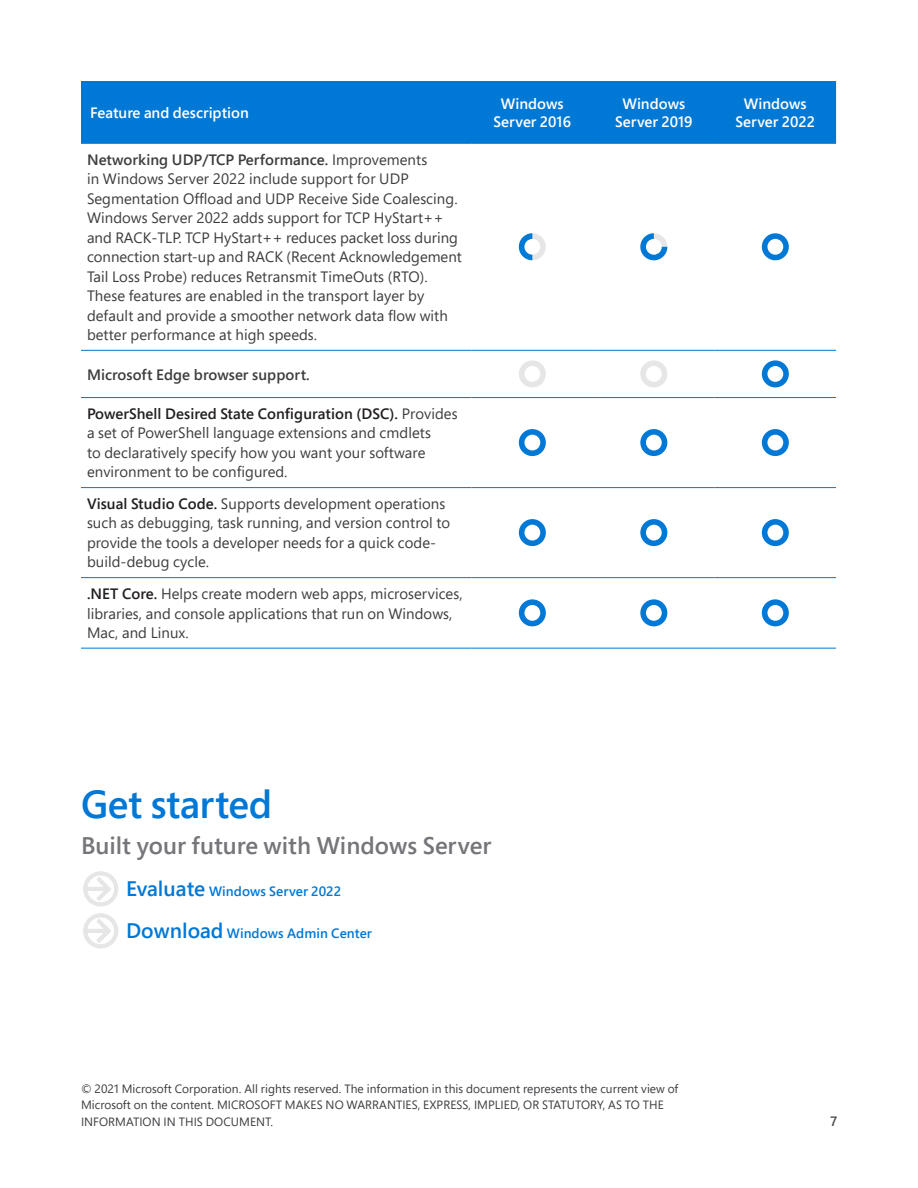
<style>
.page{position:relative;width:918px;height:1188px;background:#fff}
.page>*{position:absolute;margin:0;border:0;box-sizing:border-box;transform-origin:0 0}
.t1{font:600 39px "Segoe Pro";letter-spacing:-.01em;color:#0078d6}
.Subhead{font:600 24px "Segoe Pro";color:#75757a}
.Table_text{font:15px/19.5px "Segoe Pro";letter-spacing:.005em;color:#3d3d40}
.Table_header{font:600 15px/18px "Segoe Pro";color:#fff;text-align:center}
.Table_text-2{font:600 15px "Segoe Pro";letter-spacing:.005em;color:#3d3d40}
.Subhead-2{font:600 15px "Segoe Pro";color:#fff}
.Body_text{font:600 13.5px "Segoe Pro";letter-spacing:.005em;color:#0078d6}
.t2{font:600 13.5px "Segoe UI";color:#4b4c4d}
.Body_text-2{font:12px/16.5px "Segoe Pro";letter-spacing:.005em;color:#3c3c41}
.s1{font-weight:600}
.s2{font-weight:600;color:#231f20}
.s3{font-size:21px}
</style>
<div class="page">
<div style="left:81px;top:81px;width:755px;height:62px;background:#0078d6"></div>
<hr style="left:81px;top:143px;width:391px;height:1px;background:#0078d6">
<hr style="left:472px;top:143px;width:121px;height:1px;background:#0078d6">
<hr style="left:593px;top:143px;width:122px;height:1px;background:#0078d6">
<hr style="left:715px;top:143px;width:121px;height:1px;background:#0078d6">
<hr style="left:81px;top:350px;width:391px;height:1px;background:#0078d6">
<hr style="left:472px;top:350px;width:121px;height:1px;background:#0078d6">
<hr style="left:593px;top:350px;width:122px;height:1px;background:#0078d6">
<hr style="left:715px;top:350px;width:121px;height:1px;background:#0078d6">
<hr style="left:81px;top:397px;width:391px;height:1px;background:#0078d6">
<hr style="left:472px;top:397px;width:121px;height:1px;background:#0078d6">
<hr style="left:593px;top:397px;width:122px;height:1px;background:#0078d6">
<hr style="left:715px;top:397px;width:121px;height:1px;background:#0078d6">
<hr style="left:81px;top:487px;width:391px;height:1px;background:#0078d6">
<hr style="left:472px;top:487px;width:121px;height:1px;background:#0078d6">
<hr style="left:593px;top:487px;width:122px;height:1px;background:#0078d6">
<hr style="left:715px;top:487px;width:121px;height:1px;background:#0078d6">
<hr style="left:81px;top:577px;width:391px;height:1px;background:#0078d6">
<hr style="left:472px;top:577px;width:121px;height:1px;background:#0078d6">
<hr style="left:593px;top:577px;width:122px;height:1px;background:#0078d6">
<hr style="left:715px;top:577px;width:121px;height:1px;background:#0078d6">
<hr style="left:81px;top:648px;width:391px;height:1px;background:#0078d6">
<hr style="left:472px;top:648px;width:121px;height:1px;background:#0078d6">
<hr style="left:593px;top:648px;width:122px;height:1px;background:#0078d6">
<hr style="left:715px;top:648px;width:121px;height:1px;background:#0078d6">
<div style="left:519px;top:233px;width:27px;height:27px;background:#e6e6e6;border-radius:50%"></div>
<svg style="left:519px;top:233px;width:13px;height:27px"></svg>
<div style="left:524px;top:239px;width:16px;height:16px;background:#fff;border-radius:50%"></div>
<svg style="left:640px;top:233px;width:27px;height:27px"></svg>
<div style="left:646px;top:239px;width:16px;height:16px;background:#fff;border-radius:50%"></div>
<div style="left:762px;top:233px;width:27px;height:27px;background:#0078d6;border-radius:50%"></div>
<div style="left:767px;top:239px;width:16px;height:16px;background:#fff;border-radius:50%"></div>
<div style="left:519px;top:360px;width:27px;height:27px;background:#e6e6e6;border-radius:50%"></div>
<div style="left:524px;top:366px;width:16px;height:16px;background:#fff;border-radius:50%"></div>
<div style="left:640px;top:360px;width:27px;height:27px;background:#e6e6e6;border-radius:50%"></div>
<div style="left:646px;top:366px;width:16px;height:16px;background:#fff;border-radius:50%"></div>
<div style="left:762px;top:360px;width:27px;height:27px;background:#0078d6;border-radius:50%"></div>
<div style="left:767px;top:366px;width:16px;height:16px;background:#fff;border-radius:50%"></div>
<div style="left:519px;top:429px;width:27px;height:27px;background:#0078d6;border-radius:50%"></div>
<div style="left:524px;top:435px;width:16px;height:15px;background:#fff;border-radius:50%"></div>
<svg style="left:640px;top:429px;width:27px;height:27px"></svg>
<div style="left:646px;top:435px;width:16px;height:15px;background:#fff;border-radius:50%"></div>
<div style="left:762px;top:429px;width:27px;height:27px;background:#0078d6;border-radius:50%"></div>
<div style="left:767px;top:435px;width:16px;height:15px;background:#fff;border-radius:50%"></div>
<div style="left:519px;top:519px;width:27px;height:27px;background:#0078d6;border-radius:50%"></div>
<div style="left:524px;top:525px;width:16px;height:15px;background:#fff;border-radius:50%"></div>
<svg style="left:640px;top:519px;width:27px;height:27px"></svg>
<div style="left:646px;top:525px;width:16px;height:15px;background:#fff;border-radius:50%"></div>
<div style="left:762px;top:519px;width:27px;height:27px;background:#0078d6;border-radius:50%"></div>
<div style="left:767px;top:525px;width:16px;height:15px;background:#fff;border-radius:50%"></div>
<div style="left:519px;top:599px;width:27px;height:27px;background:#0078d6;border-radius:50%"></div>
<div style="left:524px;top:605px;width:16px;height:16px;background:#fff;border-radius:50%"></div>
<div style="left:640px;top:599px;width:27px;height:27px;background:#0078d6;border-radius:50%"></div>
<div style="left:646px;top:605px;width:16px;height:16px;background:#fff;border-radius:50%"></div>
<div style="left:762px;top:599px;width:27px;height:27px;background:#0078d6;border-radius:50%"></div>
<div style="left:767px;top:605px;width:16px;height:16px;background:#fff;border-radius:50%"></div>
<svg style="left:83px;top:913px;width:35px;height:36px"></svg>
<svg style="left:83px;top:871px;width:35px;height:36px"></svg>
<p class="Subhead-2" style="left:90px;top:102px;width:160px">Feature and description</p>
<p class="Table_header" style="left:494px;top:94px;width:79px">Windows<br>Server 2016</p>
<p class="Table_header" style="left:615px;top:94px;width:79px">Windows<br>Server 2019</p>
<p class="Table_header" style="left:736px;top:94px;width:81px">Windows<br>Server 2022</p>
<p class="Table_text" style="left:87px;top:149px;width:376px"><span class="s1">Networking UDP/TCP Performance.</span> Improvements<br>in Windows Server 2022 include support for UDP Segmentation Offload and UDP Receive Side Coalescing.<br>Windows Server 2022 adds support for TCP HyStart++ and RACK-TLP. TCP HyStart++ reduces packet loss during connection start-up and RACK (Recent Acknowledgement Tail Loss Probe) reduces Retransmit TimeOuts (RTO).<br>These features are enabled in the transport layer by default and provide a smoother network data flow with better performance at high speeds.</p>
<p class="Table_text-2" style="left:87px;top:364px;width:224px">Microsoft Edge browser support.</p>
<p class="Table_text" style="left:87px;top:404px;width:372px"><span class="s2">PowerShell Desired State Configuration (DSC).</span> Provides a set of PowerShell language extensions and cmdlets<br>to declaratively specify how you want your software environment to be configured.</p>
<p class="Table_text" style="left:87px;top:494px;width:365px"><span class="s2">Visual Studio Code.</span> Supports development operations such as debugging, task running, and version control to provide the tools a developer needs for a quick code&shy;build-debug cycle.</p>
<p class="Table_text" style="left:87px;top:584px;width:377px"><span class="s2">.NET Core.</span> Helps create modern web apps, microservices, libraries, and console applications that run on Windows,<br>Mac, and Linux.</p>
<p class="t1" style="left:81px;top:778px;width:193px">Get started</p>
<p class="Subhead" style="left:81px;top:829px;width:412px">Built your future with Windows Server</p>
<p class="Body_text" style="left:126px;top:882px;width:217px"><span class="s3">Evaluate</span> Windows Server 2022</p>
<p class="Body_text" style="left:126px;top:924px;width:247px"><span class="s3">Download</span> Windows Admin Center</p>
<p class="Body_text-2" style="left:81px;top:1080px;width:599px">© 2021 Microsoft Corporation. All rights reserved. The information in this document represents the current view of<br>Microsoft on the content. MICROSOFT MAKES NO WARRANTIES, EXPRESS, IMPLIED, OR STATUTORY, AS TO THE<br>INFORMATION IN THIS DOCUMENT.</p>
<p class="t2" style="left:830px;top:1111px;width:9px">7</p>
</div>
